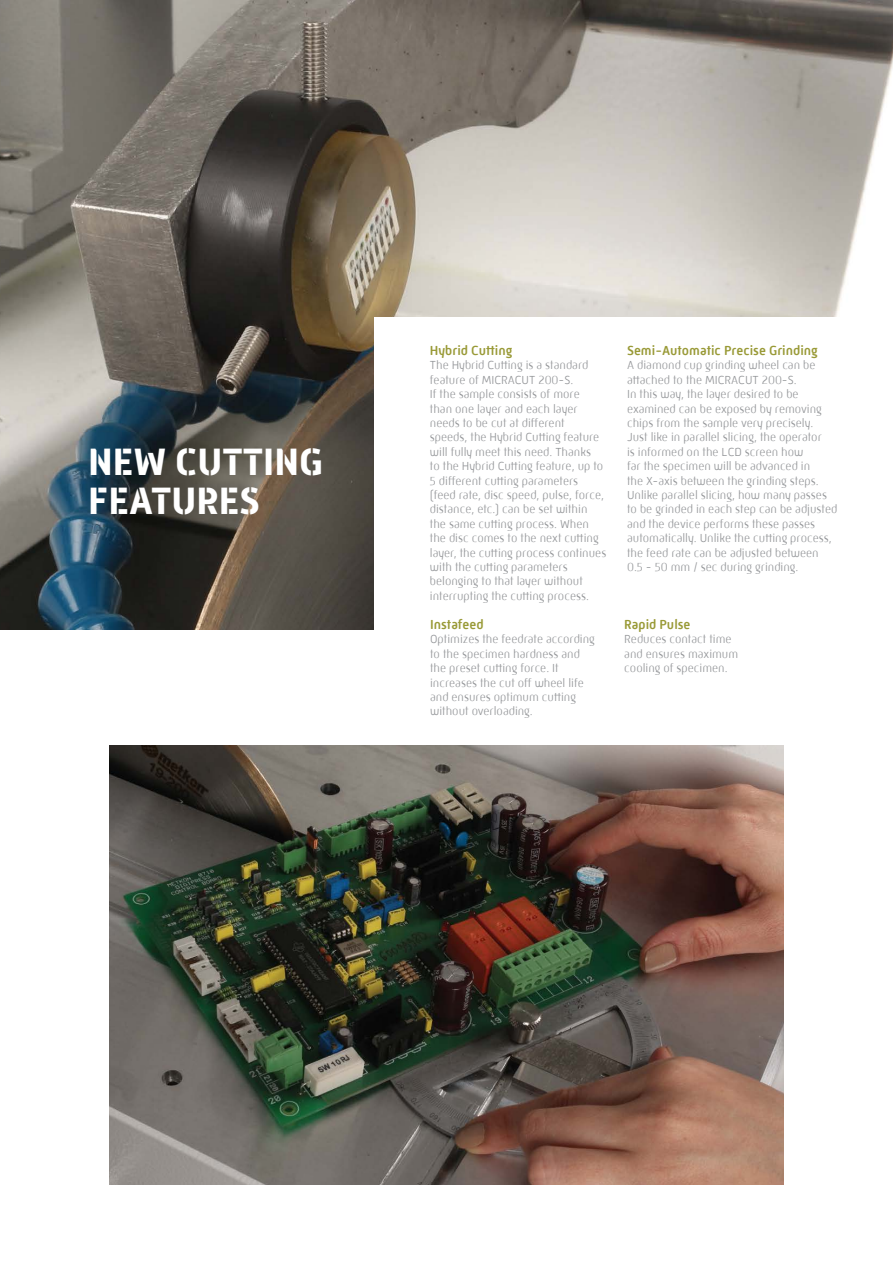
<style>
.page{position:relative;width:893px;height:1263px;background:#fff}
.page>*{position:absolute;margin:0;border:0;box-sizing:border-box;transform-origin:0 0}
.t1{font:700 39px/39px "Mic 32 New Stencil";color:#fff}
.t2{font:500 13.5px "Mic 32 New Rounded W00";color:#999a37}
.t3{font:300 12px/14.4px "Mic 32 New Rounded W00";color:#939598}
</style>
<div class="page">
<img style="left:0;top:0;width:893px;height:630px">
<div style="left:375px;top:318px;width:518px;height:315px;background:#fff"></div>
<img style="left:109px;top:745px;width:674px;height:439px">
<h1 class="t1" style="left:88px;top:442px;width:237px">NEW CUTTING<br>FEATURES</h1>
<p class="t2" style="left:430px;top:343px;width:84px">Hybrid Cutting</p>
<p class="t3" style="left:430px;top:358px;width:178px">The Hybrid Cutting is a standard feature of MICRACUT 200-S.<br>If the sample consists of more<br>than one layer and each layer needs to be cut at different<br>speeds, the Hybrid Cutting feature will fully meet this need. Thanks<br>to the Hybrid Cutting feature, up to<br>5 different cutting parameters (feed rate, disc speed, pulse, force, distance, etc.) can be set within the same cutting process. When the disc comes to the next cutting layer, the cutting process continues with the cutting parameters belonging to that layer without interrupting the cutting process.</p>
<p class="t2" style="left:430px;top:617px;width:55px">Instafeed</p>
<p class="t3" style="left:430px;top:632px;width:166px">Optimizes the feedrate according to the specimen hardness and the preset cutting force. It increases the cut off wheel life and ensures optimum cutting without overloading.</p>
<p class="t2" style="left:627px;top:343px;width:192px">Semi-Automatic Precise Grinding</p>
<p class="t3" style="left:627px;top:358px;width:212px">A diamond cup grinding wheel can be attached to the MICRACUT 200-S.<br>In this way, the layer desired to be examined can be exposed by removing chips from the sample very precisely.<br>Just like in parallel slicing, the operator<br>is informed on the LCD screen how<br>far the specimen will be advanced in<br>the X-axis between the grinding steps.<br>Unlike parallel slicing, how many passes to be grinded in each step can be adjusted and the device performs these passes automatically. Unlike the cutting process, the feed rate can be adjusted between 0.5 - 50 mm / sec during grinding.</p>
<p class="t2" style="left:624px;top:617px;width:68px">Rapid Pulse</p>
<p class="t3" style="left:624px;top:632px;width:115px">Reduces contact time and ensures maximum cooling of specimen.</p>
</div>
